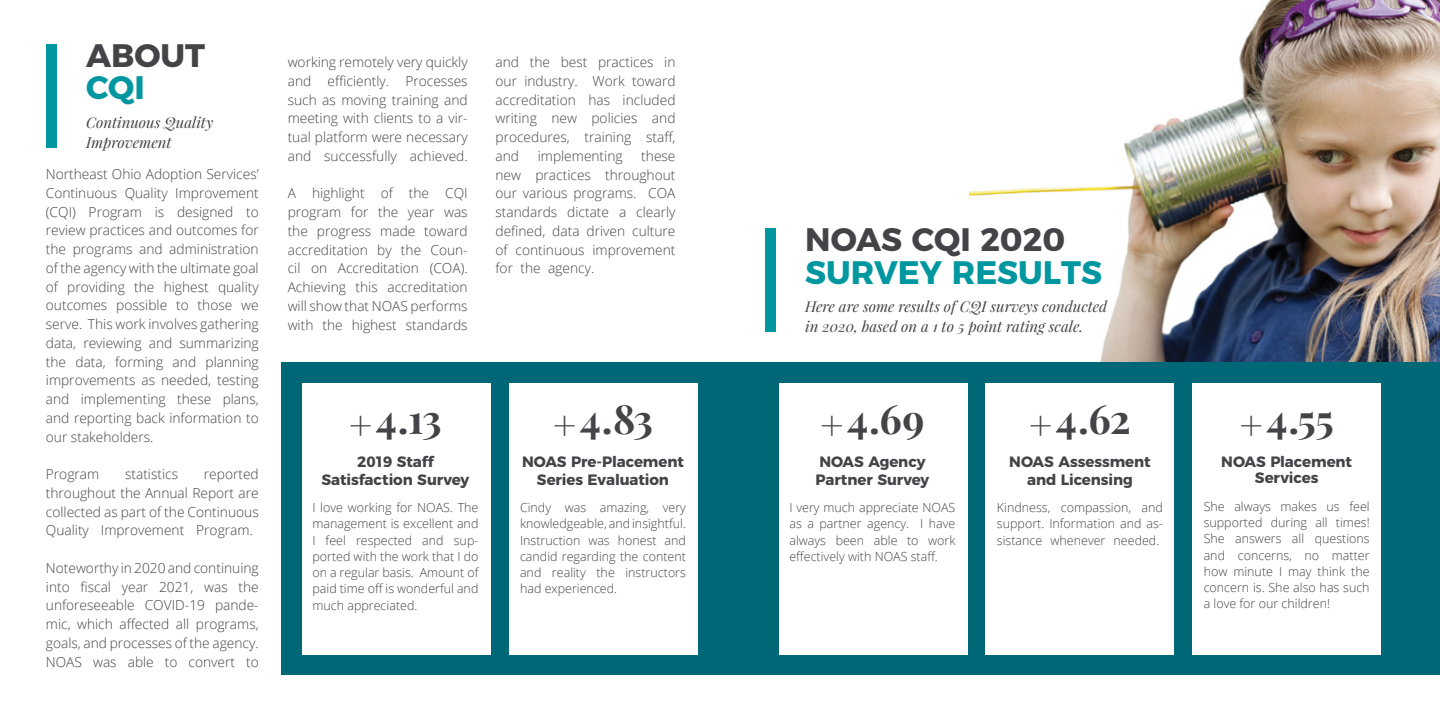
<style>
.page{position:relative;width:1440px;height:720px;background:#fff}
.page>*{position:absolute;margin:0;border:0;box-sizing:border-box;transform-origin:0 0}
.t1{font:700 40px "Playfair Display";letter-spacing:-.025em;color:#424448}
.t2{font:700 32.5px "Montserrat";color:#424448}
.t3{font:700 32.5px "Montserrat";color:#0097a0}
.t4{font:700 15px/17.5px "Montserrat";letter-spacing:-.005em;color:#424448;text-align:center}
.t5{font:italic 15px/20px "Playfair Display";color:#424448}
.t6{font:300 13.75px/18.8px "Open Sans";color:#424448;text-align:justify}
.t7{font:300 12.5px/16.2px "Open Sans";color:#424448;text-align:justify}
</style>
<div class="page">
<img style="left:970px;top:0;width:470px;height:363px">
<div style="left:281px;top:363px;width:1159px;height:312px;background:#006777"></div>
<div style="left:779px;top:383px;width:189px;height:272px;background:#fff"></div>
<div style="left:302px;top:383px;width:189px;height:272px;background:#fff"></div>
<div style="left:1192px;top:383px;width:189px;height:272px;background:#fff"></div>
<div style="left:986px;top:383px;width:188px;height:272px;background:#fff"></div>
<div style="left:509px;top:383px;width:189px;height:272px;background:#fff"></div>
<div style="left:765px;top:228px;width:11px;height:103px;background:#0097a0"></div>
<div style="left:46px;top:44px;width:11px;height:103px;background:#0097a0"></div>
<h2 class="t2" style="left:86px;top:29px;width:121px">ABOUT</h2>
<h2 class="t3" style="left:86px;top:61px;width:60px">CQI</h2>
<p class="t5" style="left:86px;top:112px;width:129px">Continuous Quality<br>Improvement</p>
<p class="t6" style="left:46px;top:164px;width:214px">Northeast Ohio Adoption Services’ Continuous Quality Improvement (CQI) Program is designed to review practices and outcomes for the programs and administration of the agency with the ultimate goal of providing the highest quality outcomes possible to those we serve. This work involves gathering data, reviewing and summarizing the data, forming and planning improvements as needed, testing and implementing these plans, and reporting back information to our stakeholders.</p>
<p class="t6" style="left:46px;top:464px;width:55px">Program</p>
<p class="t6" style="left:125px;top:464px;width:55px">statistics</p>
<p class="t6" style="left:46px;top:464px;width:214px;text-indent:158px">reported throughout the Annual Report are collected as part of the Continuous Quality Improvement Program.</p>
<p class="t6" style="left:46px;top:558px;width:214px">Noteworthy in 2020 and continuing into fiscal year 2021, was the unforeseeable COVID-19 pande&shy;mic, which affected all programs, goals, and processes of the agency.<br>NOAS was able to convert to</p>
<p class="t6" style="left:288px;top:52px;width:182px">working remotely very quickly and efficiently. Processes such as moving training and meeting with clients to a vir&shy;tual platform were necessary and successfully achieved.</p>
<p class="t6" style="left:288px;top:184px;width:182px">A highlight of the CQI program for the year was the progress made toward accreditation by the Coun&shy;cil on Accreditation (COA).<br>Achieving this accreditation will show that NOAS performs with the highest standards</p>
<p class="t6" style="left:496px;top:52px;width:182px">and the best practices in our industry. Work toward accreditation has included writing new policies and procedures, training staff, and</p>
<p class="t6" style="left:496px;top:146px;width:182px;text-indent:146px">these new practices throughout our various programs. COA standards dictate a clearly defined, data driven culture of continuous improvement for the agency.</p>
<p class="t6" style="left:538px;top:146px;width:86px">implementing</p>
<h2 class="t2" style="left:805px;top:213px;width:262px">NOAS CQI 2020</h2>
<h2 class="t3" style="left:805px;top:245px;width:299px">SURVEY RESULTS</h2>
<p class="t5" style="left:805px;top:296px;width:304px">Here are some results of CQI surveys conducted in 2020, based on a 1 to 5 point rating scale.</p>
<h1 class="t1" style="left:349px;top:393px;width:94px">+4.13</h1>
<h1 class="t1" style="left:553px;top:393px;width:101px">+4.83</h1>
<h1 class="t1" style="left:820px;top:393px;width:106px">+4.69</h1>
<h1 class="t1" style="left:1029px;top:393px;width:103px">+4.62</h1>
<h1 class="t1" style="left:1240px;top:393px;width:95px">+4.55</h1>
<p class="t4" style="left:1009px;top:452px;width:143px">NOAS Assessment and Licensing</p>
<p class="t7" style="left:997px;top:499px;width:168px">Kindness, compassion, and support. Information and as&shy;sistance whenever needed.</p>
<p class="t4" style="left:322px;top:452px;width:149px">2019 Staff<br>Satisfaction Survey</p>
<p class="t7" style="left:312px;top:499px;width:168px">I love working for NOAS. The management is excellent and I feel respected and sup&shy;ported with the work that I do on a regular basis. Amount of paid time off is wonderful and much appreciated.</p>
<p class="t4" style="left:522px;top:452px;width:163px">NOAS Pre-Placement<br>Series Evaluation</p>
<p class="t7" style="left:520px;top:499px;width:168px">Cindy was amazing, very knowledgeable, and insightful.<br>Instruction was honest and candid regarding the content and reality the instructors had experienced.</p>
<p class="t4" style="left:1221px;top:452px;width:132px;line-height:16.2px">NOAS Placement<br>Services</p>
<p class="t7" style="left:1204px;top:498px;width:168px">She always makes us feel supported during all times!<br>She answers all questions and concerns, no matter how minute I may think the concern is. She also has such a love for our children!</p>
<p class="t4" style="left:816px;top:452px;width:115px;text-align:left">NOAS Agency<br>Partner Survey</p>
<p class="t7" style="left:789px;top:499px;width:168px">I very much appreciate NOAS as a partner agency. I have always been able to work effectively with NOAS staff.</p>
</div>
